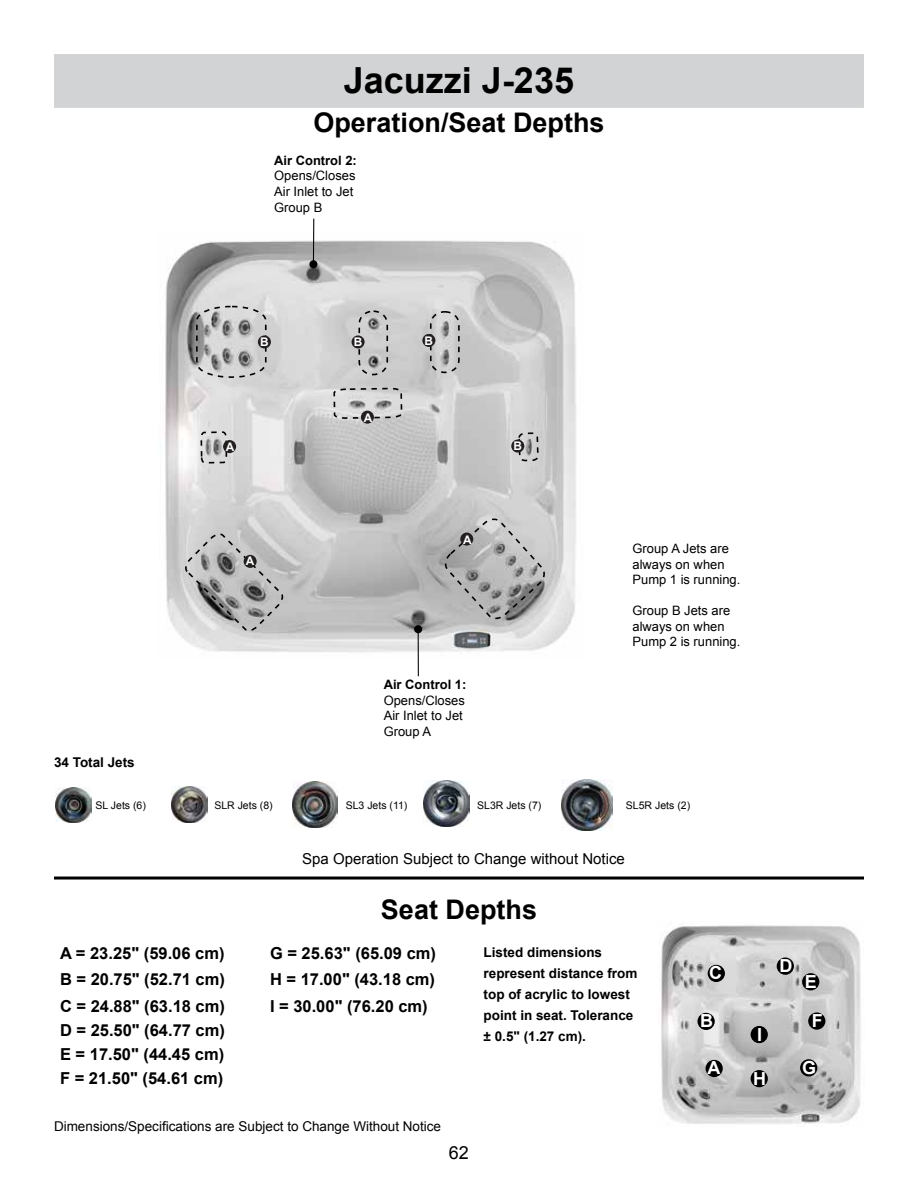
<style>
.page{position:relative;width:918px;height:1188px;background:#fff}
.page>*{position:absolute;margin:0;border:0;box-sizing:border-box;transform-origin:0 0}
.t1{font:700 36px "Arial";color:#000}
.t2{font:700 27px "Arial";color:#000}
.t3{font:700 18px "Arial";color:#fff}
.t4{font:18px "Arial";color:#000}
.t5{font:700 16.5px/24.3px "Arial";color:#000;text-align:justify}
.t6{font:15px "Arial";color:#000}
.t7{font:700 13.5px/21px "Arial";color:#000}
.t8{font:13.5px "Arial";color:#000}
.t9{font:12.9px/15.6px "Arial";color:#010101}
.t10{font:700 12.9px "Arial";color:#010101}
.t11{font:700 11.85px "Arial";color:#fff}
.t12{font:10.5px "Arial";color:#000}
</style>
<div class="page">
<div style="left:54px;top:54px;width:810px;height:54px;background:#d1d3d4"></div>
<hr style="left:54px;top:877px;width:810px;height:3px;background:#000">
<img style="left:165px;top:232px;width:411px;height:426px">
<svg style="left:333px;top:232px;width:70px;height:378px;background:#c2c2c2"></svg>
<svg style="left:195px;top:242px;width:72px;height:222px;background:#c4c4c4"></svg>
<div style="left:358px;top:310px;width:30px;height:65px;border:2px dashed #000;border-radius:13px"></div>
<svg style="left:429px;top:310px;width:32px;height:64px;background:#bababa"></svg>
<svg style="left:518px;top:324px;width:22px;height:138px;background:#ccc"></svg>
<svg style="left:185px;top:532px;width:101px;height:101px;background:#b3b3b3"></svg>
<div style="left:244px;top:555px;width:13px;height:13px;background:#231f1f;border-radius:50%"></div>
<hr style="left:313px;top:219px;width:1px;height:45px;background:#010101">
<div style="left:309px;top:260px;width:9px;height:8px;background:#010101;border-radius:50%"></div>
<div style="left:223px;top:440px;width:13px;height:13px;background:#231f1f;border-radius:50%"></div>
<svg style="left:444px;top:516px;width:103px;height:106px;background:#b0b0b0"></svg>
<hr style="left:418px;top:629px;width:1px;height:47px;background:#010101">
<div style="left:414px;top:625px;width:8px;height:8px;background:#010101;border-radius:50%"></div>
<div style="left:511px;top:440px;width:13px;height:13px;background:#231f1f;border-radius:50%"></div>
<div style="left:258px;top:335px;width:13px;height:13px;background:#231f1f;border-radius:50%"></div>
<div style="left:352px;top:335px;width:13px;height:13px;background:#231f1f;border-radius:50%"></div>
<div style="left:422px;top:334px;width:13px;height:13px;background:#231f1f;border-radius:50%"></div>
<div style="left:460px;top:533px;width:13px;height:13px;background:#231f1f;border-radius:50%"></div>
<div style="left:361px;top:411px;width:13px;height:13px;background:#231f1f;border-radius:50%"></div>
<img style="left:661px;top:925px;width:200px;height:201px">
<div style="left:706px;top:1060px;width:17px;height:17px;background:#000;border-radius:50%"></div>
<div style="left:708px;top:965px;width:17px;height:17px;background:#000;border-radius:50%"></div>
<div style="left:698px;top:1013px;width:17px;height:17px;background:#000;border-radius:50%"></div>
<div style="left:802px;top:973px;width:17px;height:17px;background:#000;border-radius:50%"></div>
<div style="left:777px;top:958px;width:17px;height:17px;background:#000;border-radius:50%"></div>
<div style="left:808px;top:1012px;width:17px;height:18px;background:#000;border-radius:50%"></div>
<div style="left:800px;top:1059px;width:17px;height:17px;background:#000;border-radius:50%"></div>
<div style="left:751px;top:1070px;width:17px;height:17px;background:#000;border-radius:50%"></div>
<div style="left:751px;top:1026px;width:17px;height:17px;background:#000;border-radius:50%"></div>
<img style="left:292px;top:782px;width:46px;height:46px">
<img style="left:56px;top:787px;width:36px;height:36px">
<img style="left:171px;top:787px;width:36px;height:36px">
<img style="left:423px;top:780px;width:47px;height:47px">
<img style="left:562px;top:779px;width:51px;height:51px">
<h1 class="t1" style="left:344px;top:57px;width:232px">Jacuzzi J-235</h1>
<h2 class="t2" style="left:313px;top:105px;width:293px">Operation/Seat Depths</h2>
<p class="t10" style="left:274px;top:152px;width:84px">Air Control 2:</p>
<p class="t9" style="left:274px;top:168px;width:83px">Opens/Closes<br>Air Inlet to Jet<br>Group B</p>
<p class="t11" style="left:260px;top:334px;width:10px">B</p>
<p class="t11" style="left:354px;top:334px;width:10px">B</p>
<p class="t11" style="left:425px;top:333px;width:10px">B</p>
<p class="t11" style="left:364px;top:410px;width:10px">A</p>
<p class="t11" style="left:226px;top:439px;width:10px">A</p>
<p class="t11" style="left:514px;top:438px;width:10px">B</p>
<p class="t11" style="left:246px;top:553px;width:10px">A</p>
<p class="t11" style="left:463px;top:531px;width:10px">A</p>
<p class="t10" style="left:384px;top:676px;width:84px">Air Control 1:</p>
<p class="t9" style="left:384px;top:692px;width:83px">Opens/Closes<br>Air Inlet to Jet<br>Group A</p>
<p class="t9" style="left:633px;top:541px;width:109px">Group A Jets are always on when<br>Pump 1 is running.</p>
<p class="t9" style="left:633px;top:603px;width:109px">Group B Jets are always on when<br>Pump 2 is running.</p>
<p class="t7" style="left:54px;top:752px;width:82px">34 Total Jets</p>
<p class="t12" style="left:96px;top:798px;width:52px">SL Jets (6)</p>
<p class="t12" style="left:214px;top:798px;width:60px">SLR Jets (8)</p>
<p class="t12" style="left:346px;top:798px;width:63px">SL3 Jets (11)</p>
<p class="t12" style="left:477px;top:798px;width:66px">SL3R Jets (7)</p>
<p class="t12" style="left:626px;top:798px;width:66px">SL5R Jets (2)</p>
<p class="t6" style="left:302px;top:849px;width:324px">Spa Operation Subject to Change without Notice</p>
<h2 class="t2" style="left:381px;top:891px;width:158px">Seat Depths</h2>
<p class="t5" style="left:60px;top:942px;width:166px">A = 23.25" (59.06 cm)</p>
<p class="t5" style="left:270px;top:942px;width:168px">G = 25.63" (65.09 cm)</p>
<p class="t7" style="left:484px;top:942px;width:155px">Listed dimensions represent distance from top of acrylic to lowest point in seat. Tolerance ± 0.5" (1.27 cm).</p>
<p class="t5" style="left:60px;top:967px;width:166px">B = 20.75" (52.71 cm)</p>
<p class="t5" style="left:270px;top:967px;width:167px">H = 17.00" (43.18 cm)</p>
<p class="t5" style="left:60px;top:994px;width:166px">C = 24.88" (63.18 cm)</p>
<p class="t5" style="left:270px;top:994px;width:159px">I = 30.00" (76.20 cm)</p>
<p class="t5" style="left:60px;top:1018px;width:166px">D = 25.50" (64.77 cm)<br>E = 17.50" (44.45 cm)<br>F = 21.50" (54.61 cm)</p>
<p class="t8" style="left:54px;top:1117px;width:389px">Dimensions/Specifications are Subject to Change Without Notice</p>
<p class="t4" style="left:449px;top:1140px;width:22px">62</p>
<p class="t3" style="left:709px;top:961px;width:14px">C</p>
<p class="t3" style="left:700px;top:1009px;width:14px">B</p>
<p class="t3" style="left:708px;top:1056px;width:14px">A</p>
<p class="t3" style="left:757px;top:1022px;width:7px">I</p>
<p class="t3" style="left:753px;top:1066px;width:14px">H</p>
<p class="t3" style="left:779px;top:954px;width:14px">D</p>
<p class="t3" style="left:805px;top:969px;width:14px">E</p>
<p class="t3" style="left:812px;top:1009px;width:12px">F</p>
<p class="t3" style="left:802px;top:1056px;width:16px">G</p>
</div>
